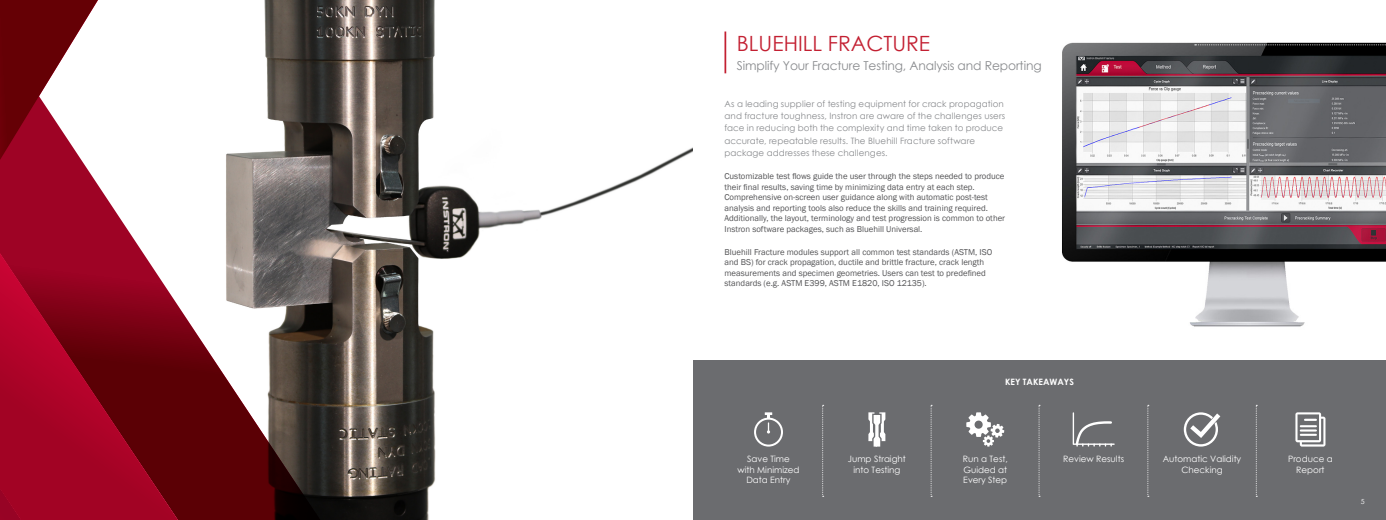
<style>
.page{position:relative;width:1386px;height:520px;background:#fff}
.page>*{position:absolute;margin:0;border:0;box-sizing:border-box;transform-origin:0 0}
.t1{font:21px "Century Gothic";color:#c32032}
.t2{font:12.25px "Century Gothic";letter-spacing:-.01em;color:#888a8d}
.t3{font:8.75px/10.5px "Franklin Gothic";color:#545456}
.t4{font:8.75px/12.3px "Century Gothic";letter-spacing:.01em;color:#888a8d}
.t5{font:8.75px/10.5px "Century Gothic";color:#fff;text-align:center}
.t6{font:700 8.75px "Century Gothic";color:#fff}
.t7{font:7px "Century Gothic";color:#fff}
</style>
<div class="page">
<img style="left:1062px;top:42px;width:324px;height:285px">
<div style="left:693px;top:360px;width:693px;height:160px;background:#6b6c6f"></div>
<svg style="left:1195px;top:44px;width:191px;height:1px"></svg>
<hr style="left:724px;top:32px;width:2px;height:41px;background:#c32032">
<img style="left:264px;top:0;width:429px;height:520px">
<svg style="left:192px;top:88px;width:141px;height:432px"></svg>
<svg style="left:0;top:208px;width:192px;height:312px;background:#97152d"></svg>
<svg style="left:0;top:0;width:113px;height:208px"></svg>
<svg style="left:754px;top:412px;width:29px;height:34px"></svg>
<svg style="left:868px;top:412px;width:17px;height:34px"></svg>
<svg style="left:966px;top:412px;width:38px;height:34px"></svg>
<svg style="left:1073px;top:412px;width:42px;height:34px"></svg>
<svg style="left:1184px;top:412px;width:36px;height:34px"></svg>
<svg style="left:1295px;top:412px;width:30px;height:34px"></svg>
<svg style="left:931px;top:405px;width:1px;height:92px"></svg>
<svg style="left:1039px;top:405px;width:1px;height:92px"></svg>
<svg style="left:1147px;top:405px;width:2px;height:92px"></svg>
<svg style="left:1256px;top:405px;width:1px;height:92px"></svg>
<svg style="left:822px;top:405px;width:2px;height:92px"></svg>
<h1 class="t1" style="left:737px;top:28px;width:195px">BLUEHILL FRACTURE</h1>
<h2 class="t2" style="left:737px;top:57px;width:306px">Simplify Your Fracture Testing, Analysis and Reporting</h2>
<p class="t4" style="left:724px;top:97px;width:282px">As a leading supplier of testing equipment for crack propagation and fracture toughness, Instron are aware of the challenges users face in reducing both the complexity and time taken to produce accurate, repeatable results. The Bluehill Fracture software package addresses these challenges.</p>
<p class="t3" style="left:724px;top:171px;width:282px">Customizable test flows guide the user through the steps needed to produce their final results, saving time by minimizing data entry at each step.<br>Comprehensive on-screen user guidance along with automatic post-test analysis and reporting tools also reduce the skills and training required.<br>Additionally, the layout, terminology and test progression is common to other Instron software packages, such as Bluehill Universal.</p>
<p class="t3" style="left:724px;top:246px;width:269px">Bluehill Fracture modules support all common test standards (ASTM, ISO and BS) for crack propagation, ductile and brittle fracture, crack length measurements and specimen geometries. Users can test to predefined standards (e.g. ASTM E399, ASTM E1820, ISO 12135).</p>
<p class="t6" style="left:1005px;top:375px;width:70px">KEY TAKEAWAYS</p>
<p class="t5" style="left:738px;top:453px;width:63px">Save Time with Minimized<br>Data Entry</p>
<p class="t5" style="left:1163px;top:453px;width:80px">Automatic Validity<br>Checking</p>
<p class="t5" style="left:848px;top:453px;width:60px">Jump Straight into Testing</p>
<p class="t5" style="left:1288px;top:453px;width:46px">Produce a<br>Report</p>
<p class="t5" style="left:963px;top:453px;width:46px">Run a Test,</p>
<p class="t5" style="left:1063px;top:453px;width:62px">Review Results</p>
<p class="t5" style="left:963px;top:464px;width:45px;text-align:left">Guided at<br>Every Step</p>
<p class="t7" style="left:1361px;top:496px;width:5px">5</p>
</div>
